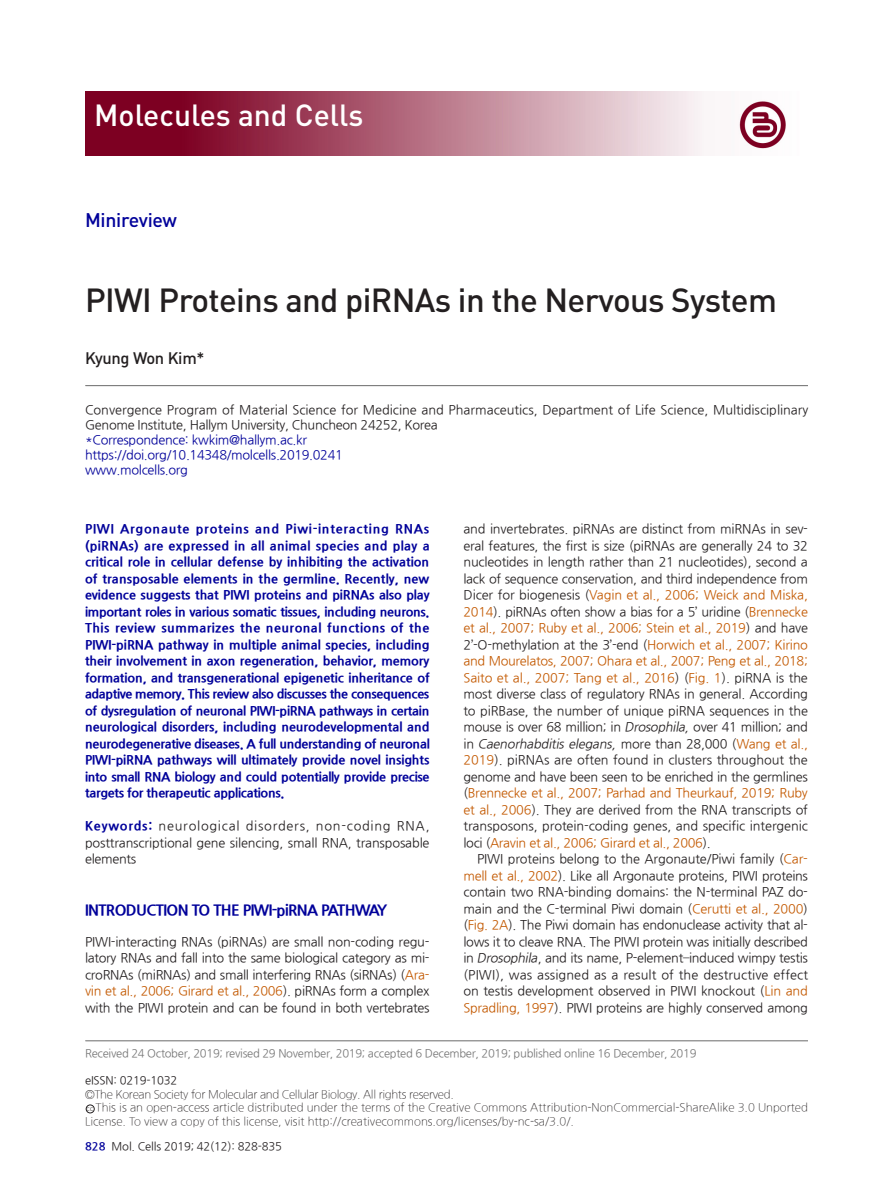
<style>
.page{position:relative;width:893px;height:1191px;background:#fff}
.page>*{position:absolute;margin:0;border:0;box-sizing:border-box;transform-origin:0 0}
.영문제목{font:500 33px "DIN Pro";letter-spacing:-.02em;color:#231f20}
.t1{font:500 30.15px "DIN Pro";color:#fff}
.논문종류{font:500 19.5px "DIN Pro";letter-spacing:-.015em;color:#00009a}
.영문이름{font:500 16.5px "DIN Pro";letter-spacing:-.02em;color:#231f20}
.서론{font:800 15px "Nanum Gothic";letter-spacing:-.04em;color:#00009a}
.본문{font:12.75px/16.5px "Nanum Gothic";letter-spacing:-.025em;color:#231f20;text-align:justify}
.영문초록{font:800 12.75px/16.5px "Nanum Gothic";letter-spacing:-.025em;color:#00009a;text-align:justify}
.영문소속{font:12.75px/15px "Nanum Gothic";color:#231f20}
.키워드{font:12.75px/16.5px "Nanum Gothic";letter-spacing:-.01em;color:#231f20;text-align:justify}
.교신저자{font:12.75px "Nanum Gothic";letter-spacing:-.025em;color:#00009a}
.교신저자_이름{font:12.75px "Nanum Gothic";letter-spacing:-.025em;color:#00009a}
.Open_Access{font:300 11.25px/13.5px "Nanum Gothic";color:#231f20}
.접수_수정_승인_날짜{font:11.25px "Nanum Gothic";letter-spacing:-.025em;color:#777}
.Copyright{font:300 11.25px "Nanum Gothic";letter-spacing:-.025em;color:#231f20}
.t2{font:11.25px "Nanum Gothic";letter-spacing:-.015em;color:#231f20}
.s1{font-weight:800;color:#00009a}
.s2{color:#c35900}
.s3{font-style:italic}
.s4{font-family:"Times New Roman"}
.s5{font-family:"DIN Pro";font-size:7.5px}
.s6{font-weight:700;color:#00009a}
</style>
<div class="page">
<img style="left:85px;top:91px;width:701px;height:65px">
<hr style="left:86px;top:385px;width:722px;height:1px;background:#7f7f7f">
<hr style="left:86px;top:1040px;width:722px;height:1px;background:#7f7f7f">
<div style="left:86px;top:1104px;width:9px;height:9px;border:1px solid #231f20;border-radius:50%"></div>
<p class="t1" style="left:94px;top:94px;width:271px">Molecules and Cells</p>
<p class="논문종류" style="left:85px;top:207px;width:94px">Minireview</p>
<p class="영문제목" style="left:85px;top:277px;width:693px">PIWI Proteins and piRNAs in the Nervous System</p>
<p class="영문이름" style="left:85px;top:347px;width:121px">Kyung Won Kim*</p>
<p class="영문소속" style="left:85px;top:402px;width:725px">Convergence Program of Material Science for Medicine and Pharmaceutics, Department of Life Science, Multidisciplinary<br>Genome Institute, Hallym University, Chuncheon 24252, Korea</p>
<p class="교신저자_이름" style="left:85px;top:433px;width:224px">*Correspondence: kwkim@hallym.ac.kr</p>
<p class="교신저자" style="left:85px;top:448px;width:259px">https://doi.org/10.14348/molcells.2019.0241</p>
<p class="교신저자" style="left:85px;top:463px;width:104px">www.molcells.org</p>
<p class="영문초록" style="left:85px;top:521px;width:346px">PIWI Argonaute proteins and Piwi-interacting RNAs (piRNAs) are expressed in all animal species and play a critical role in cellular defense by inhibiting the activation of transposable elements in the germline. Recently, new evidence suggests that PIWI proteins and piRNAs also play important roles in various somatic tissues, including neurons.<br>This review summarizes the neuronal functions of the PIWI-piRNA pathway in multiple animal species, including their involvement in axon regeneration, behavior, memory formation, and transgenerational epigenetic inheritance of adaptive memory. This review also discusses the consequences of dysregulation of neuronal PIWI-piRNA pathways in certain neurological disorders, including neurodevelopmental and neurodegenerative diseases. A full understanding of neuronal PIWI-piRNA pathways will ultimately provide novel insights into small RNA biology and could potentially provide precise targets for therapeutic applications.</p>
<p class="키워드" style="left:85px;top:818px;width:346px"><span class="s1">Keywords:</span> neurological disorders, non-coding RNA, posttranscriptional gene silencing, small RNA, transposable elements</p>
<p class="서론" style="left:85px;top:901px;width:304px">INTRODUCTION TO THE PIWI-piRNA PATHWAY</p>
<p class="본문" style="left:85px;top:933px;width:346px">PIWI-interacting RNAs (piRNAs) are small non-coding regu&shy;latory RNAs and fall into the same biological category as mi&shy;croRNAs (miRNAs) and small interfering RNAs (siRNAs) (<span class="s2">Ara&shy;vin et al., 2006; Girard et al., 2006</span>). piRNAs form a complex with the PIWI protein and can be found in both vertebrates</p>
<p class="본문" style="left:463px;top:521px;width:346px">and invertebrates. piRNAs are distinct from miRNAs in sev&shy;eral features, the first is size (piRNAs are generally 24 to 32 nucleotides in length rather than 21 nucleotides), second a lack of sequence conservation, and third independence from Dicer for biogenesis (<span class="s2">Vagin et al., 2006; Weick and Miska, 2014</span>). piRNAs often show a bias for a 5’ uridine (<span class="s2">Brennecke et al., 2007; Ruby et al., 2006; Stein et al., 2019</span>) and have 2’-O-methylation at the 3’-end (<span class="s2">Horwich et al., 2007; Kirino and Mourelatos, 2007; Ohara et al., 2007; Peng et al., 2018; Saito et al., 2007; Tang et al., 2016</span>) (<span class="s2">Fig. 1</span>). piRNA is the most diverse class of regulatory RNAs in general. According to piRBase, the number of unique piRNA sequences in the mouse is over 68 million; in <span class="s3">Drosophila,</span> over 41 million; and in <span class="s3">Caenorhabditis elegans,</span> more than 28,000 (<span class="s2">Wang et al., 2019</span>). piRNAs are often found in clusters throughout the genome and have been seen to be enriched in the germlines (<span class="s2">Brennecke et al., 2007; Parhad and Theurkauf, 2019; Ruby et al., 2006</span>). They are derived from the RNA transcripts of transposons, protein-coding genes, and specific intergenic loci (<span class="s2">Aravin et al., 2006; Girard et al., 2006</span>).</p>
<p class="본문" style="left:463px;top:851px;width:346px;text-indent:14px">PIWI proteins belong to the Argonaute/Piwi family (<span class="s2">Car&shy;mell et al., 2002</span>). Like all Argonaute proteins, PIWI proteins contain two RNA-binding domains: the N-terminal PAZ do&shy;main and the C-terminal Piwi domain (<span class="s2">Cerutti et al., 2000</span>) (<span class="s2">Fig. 2A</span>). The Piwi domain has endonuclease activity that al&shy;lows it to cleave RNA. The PIWI protein was initially described in <span class="s3">Drosophila</span>, and its name, P-element<span class="s4">–</span>induced wimpy testis (PIWI), was assigned as a result of the destructive effect on testis development observed in PIWI knockout (<span class="s2">Lin and Spradling, 1997</span>). PIWI proteins are highly conserved among</p>
<p class="접수_수정_승인_날짜" style="left:85px;top:1048px;width:613px">Received 24 October, 2019; revised 29 November, 2019; accepted 6 December, 2019; published online 16 December, 2019</p>
<p class="t2" style="left:85px;top:1075px;width:94px">eISSN: 0219-1032</p>
<p class="Copyright" style="left:85px;top:1089px;width:370px">©The Korean Society for Molecular and Cellular Biology. All rights reserved.</p>
<p class="Open_Access" style="left:85px;top:1101px;width:724px"><span class="s5">cc</span> This is an open-access article distributed under the terms of the Creative Commons Attribution-NonCommercial-ShareAlike 3.0 Unported<br>License. To view a copy of this license, visit http://creativecommons.org/licenses/by-nc-sa/3.0/.</p>
<p class="t2" style="left:85px;top:1140px;width:198px"><span class="s6">828</span> Mol. Cells 2019; 42(12): 828-835</p>
</div>
